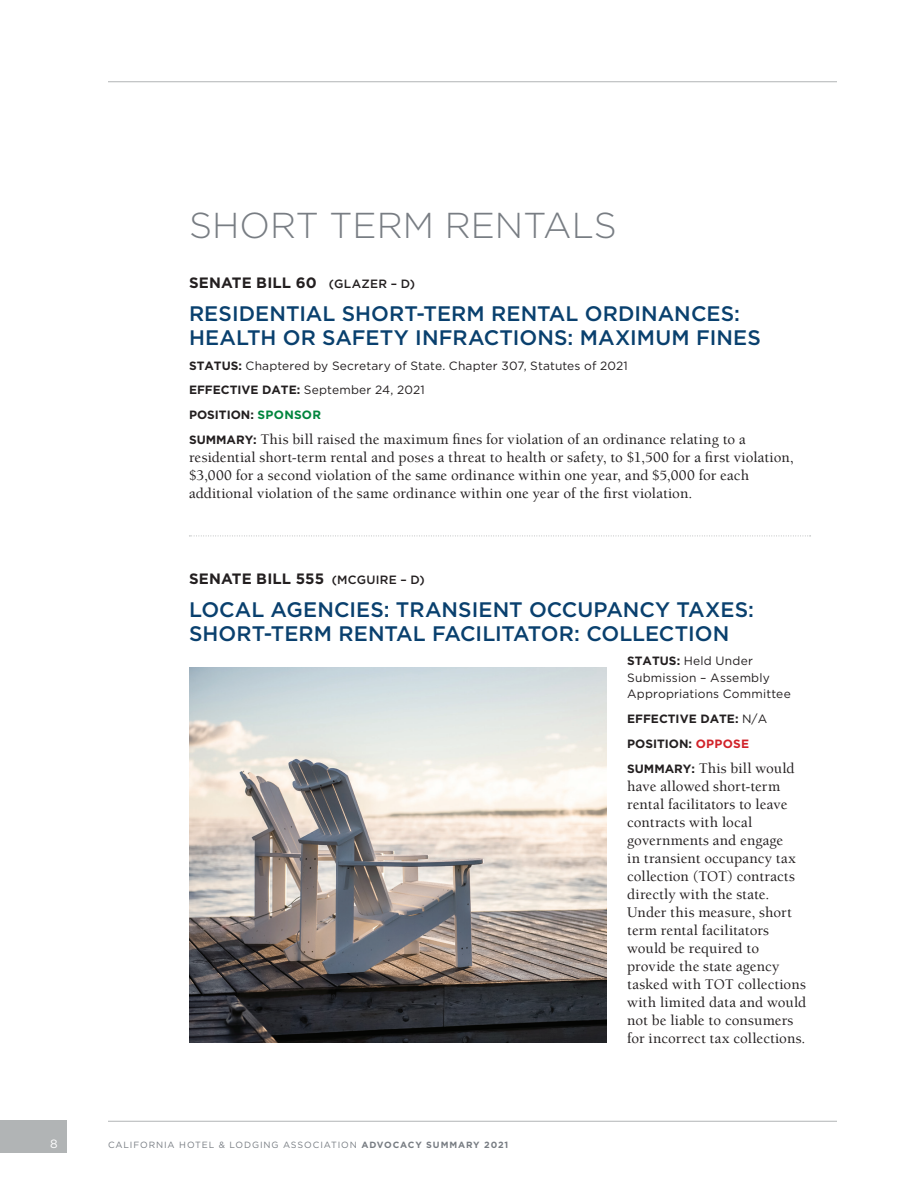
<style>
.page{position:relative;width:918px;height:1188px;background:#fff}
.page>*{position:absolute;margin:0;border:0;box-sizing:border-box;transform-origin:0 0}
.t1{font:300 36px "Gotham";color:#787d83}
.t2{font:500 21px/24px "Gotham";letter-spacing:.005em;color:#09406e}
.t3{font:500 15px/18px "Berkeley LT";letter-spacing:.005em;color:#231f20}
.t4{font:700 15px "Gotham";letter-spacing:.01em;color:#231f20}
.t5{font:12px/16.5px "Gotham";letter-spacing:.015em;color:#231f20}
.t6{font:700 12px "Gotham";color:#231f20}
.t7{font:12px "Gotham";color:#fff}
.t8{font:9px "Gotham";letter-spacing:.1em;color:#787d83}
.s1{font-weight:500;font-size:12px}
.s2{font-weight:700}
.s3{color:#00853d}
.s4{font-family:"Gotham";font-weight:700;font-size:12px}
.s5{font-weight:400}
.s6{color:#d1232a}
</style>
<div class="page">
<hr style="left:108px;top:81px;width:729px;height:1px;background:#b1b4b5">
<hr style="left:108px;top:1121px;width:729px;height:1px;background:#b1b4b5">
<div style="left:0;top:1120px;width:66px;height:33px;background:#b1b4b5"></div>
<svg style="left:189px;top:536px;width:622px;height:1px"></svg>
<img style="left:189px;top:667px;width:418px;height:376px">
<p class="t1" style="left:189px;top:203px;width:429px">SHORT TERM RENTALS</p>
<p class="t4" style="left:189px;top:273px;width:228px">SENATE BILL 60 <span class="s1">(GLAZER – D)</span></p>
<p class="t2" style="left:189px;top:301px;width:573px">RESIDENTIAL SHORT-TERM RENTAL ORDINANCES:<br>HEALTH OR SAFETY INFRACTIONS: MAXIMUM FINES</p>
<p class="t5" style="left:189px;top:357px;width:440px"><span class="s2">STATUS:</span> Chaptered by Secretary of State. Chapter 307, Statutes of 2021</p>
<p class="t5" style="left:189px;top:382px;width:237px"><span class="s2">EFFECTIVE DATE:</span> September 24, 2021</p>
<p class="t6" style="left:189px;top:407px;width:134px">POSITION: <span class="s3">SPONSOR</span></p>
<p class="t3" style="left:189px;top:430px;width:606px"><span class="s4">SUMMARY:</span> This bill raised the maximum fines for violation of an ordinance relating to a residential short-term rental and poses a threat to health or safety, to $1,500 for a first violation, $3,000 for a second violation of the same ordinance within one year, and $5,000 for each additional violation of the same ordinance within one year of the first violation.</p>
<p class="t4" style="left:189px;top:568px;width:237px">SENATE BILL 555 <span class="s1">(MCGUIRE – D)</span></p>
<p class="t2" style="left:189px;top:597px;width:566px">LOCAL AGENCIES: TRANSIENT OCCUPANCY TAXES:<br>SHORT-TERM RENTAL FACILITATOR: COLLECTION</p>
<p class="t5" style="left:627px;top:653px;width:165px"><span class="s2">STATUS:</span> Held Under<br>Submission – Assembly<br>Appropriations Committee</p>
<p class="t6" style="left:627px;top:711px;width:142px">EFFECTIVE DATE: <span class="s5">N/A</span></p>
<p class="t6" style="left:627px;top:736px;width:124px">POSITION: <span class="s6">OPPOSE</span></p>
<p class="t3" style="left:627px;top:759px;width:181px"><span class="s4">SUMMARY:</span> This bill would have allowed short-term rental facilitators to leave contracts with local governments and engage<br>in transient occupancy tax collection (TOT) contracts directly with the state.<br>Under this measure, short term rental facilitators would be required to provide the state agency tasked with TOT collections with limited data and would not be liable to consumers for incorrect tax collections.</p>
<p class="t7" style="left:50px;top:1136px;width:9px">8</p>
<p class="t8" style="left:108px;top:1139px;width:402px">CALIFORNIA HOTEL &amp; LODGING ASSOCIATION <span class="s2">ADVOCACY SUMMARY 2021</span></p>
</div>
